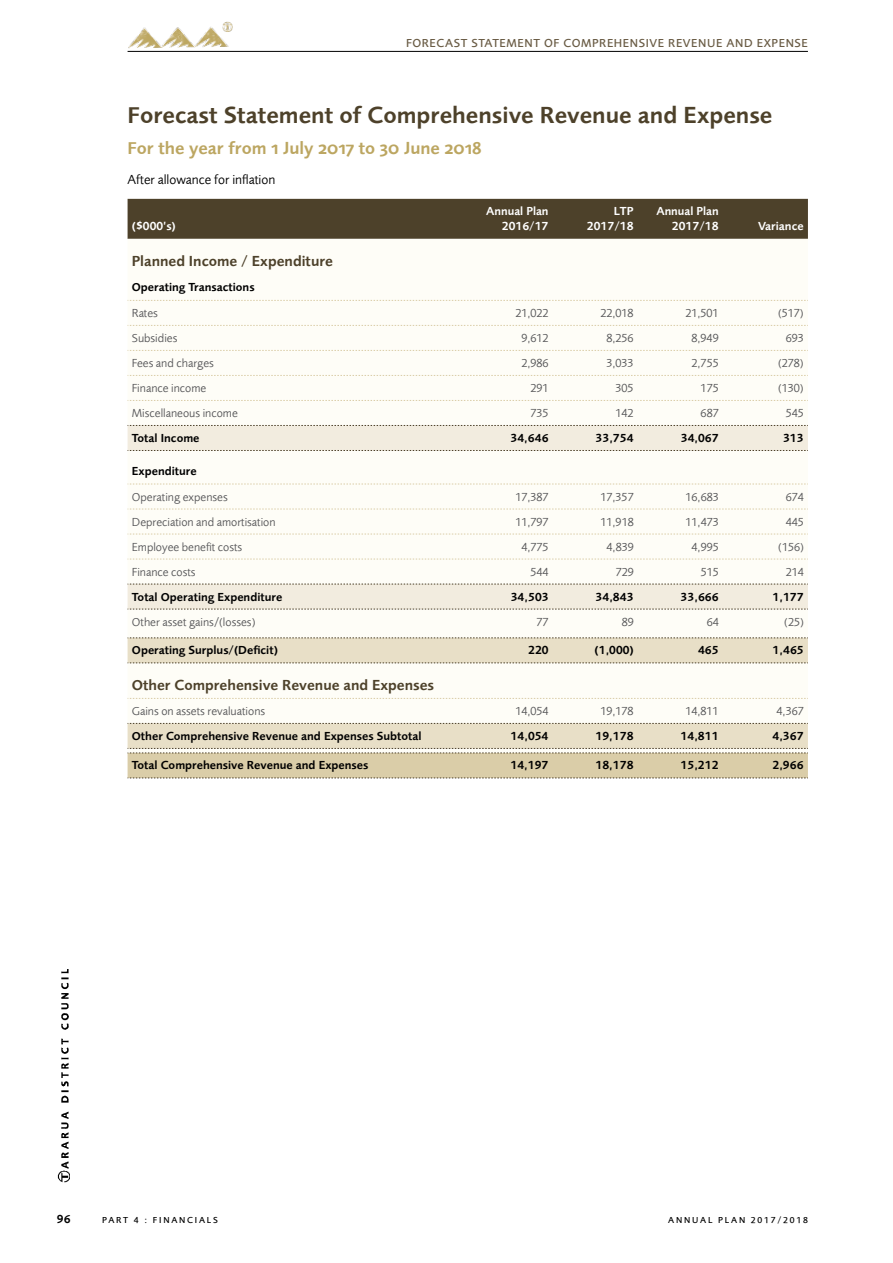
<style>
.page{position:relative;width:893px;height:1263px;background:#fff}
.page>*{position:absolute;margin:0;border:0;box-sizing:border-box;transform-origin:0 0}
.t1{font:600 24px "Foundry Sans";color:#4d412a}
.t2{font:600 18px "Foundry Sans";color:#bca661}
.t3{font:600 15px "Foundry Sans";color:#4d412a}
.t4{font:13.5px "Foundry Sans";color:#000}
.t5{font:12px "Foundry Sans";color:#58585a}
.t6{font:600 12px "Foundry Sans";color:#000}
.t7{font:600 12px/15px "Foundry Sans";color:#fff;text-align:right}
.t8{font:500 12px "Foundry Sans";letter-spacing:.05em;color:#6a5c45}
.t9{font:500 9px "Foundry Sans";letter-spacing:.2em;color:#000}
.s1{font-family:"Foundry Sans Expert"}
</style>
<div class="page">
<img style="left:58px;top:969px;width:12px;height:213px">
<hr style="left:128px;top:51px;width:680px;height:1px;background:#000">
<img style="left:128px;top:21px;width:105px;height:28px">
<div style="left:128px;top:199px;width:680px;height:40px;background:#4d412a"></div>
<svg style="left:128px;top:299px;width:680px;height:339px"></svg>
<svg style="left:468px;top:301px;width:340px;height:337px"></svg>
<svg style="left:128px;top:426px;width:680px;height:183px"></svg>
<svg style="left:128px;top:639px;width:680px;height:109px"></svg>
<svg style="left:128px;top:300px;width:680px;height:1px"></svg>
<svg style="left:128px;top:325px;width:680px;height:1px"></svg>
<svg style="left:128px;top:350px;width:680px;height:1px"></svg>
<svg style="left:128px;top:375px;width:680px;height:1px"></svg>
<svg style="left:128px;top:400px;width:680px;height:1px"></svg>
<svg style="left:128px;top:484px;width:680px;height:1px"></svg>
<svg style="left:128px;top:509px;width:680px;height:1px"></svg>
<svg style="left:128px;top:534px;width:680px;height:1px"></svg>
<svg style="left:128px;top:559px;width:680px;height:1px"></svg>
<svg style="left:128px;top:698px;width:680px;height:1px"></svg>
<svg style="left:128px;top:638px;width:680px;height:1px"></svg>
<svg style="left:128px;top:663px;width:680px;height:1px"></svg>
<svg style="left:128px;top:723px;width:680px;height:1px"></svg>
<svg style="left:128px;top:748px;width:680px;height:31px;background:#d8cdae"></svg>
<svg style="left:128px;top:425px;width:680px;height:1px"></svg>
<svg style="left:128px;top:450px;width:680px;height:1px"></svg>
<svg style="left:128px;top:584px;width:680px;height:1px"></svg>
<svg style="left:128px;top:609px;width:680px;height:1px"></svg>
<p class="t8" style="left:406px;top:36px;width:403px">FORECAST STATEMENT OF COMPREHENSIVE REVENUE AND EXPENSE</p>
<h1 class="t1" style="left:128px;top:101px;width:646px">Forecast Statement of Comprehensive Revenue and Expense</h1>
<h2 class="t2" style="left:128px;top:137px;width:355px">For the year from <span class="s1">1</span> July <span class="s1">2017</span> to <span class="s1">30</span> June <span class="s1">2018</span></h2>
<p class="t4" style="left:128px;top:172px;width:149px">After allowance for inflation</p>
<p class="t7" style="left:132px;top:219px;width:46px">($000’s)</p>
<p class="t7" style="left:486px;top:204px;width:64px">Annual Plan<br>2016/17</p>
<p class="t7" style="left:587px;top:204px;width:48px">LTP<br>2017/18</p>
<p class="t7" style="left:656px;top:204px;width:64px">Annual Plan<br>2017/18</p>
<p class="t7" style="left:758px;top:219px;width:47px">Variance</p>
<p class="t3" style="left:132px;top:252px;width:203px">Planned Income / Expenditure</p>
<p class="t6" style="left:132px;top:280px;width:124px">Operating Transactions</p>
<p class="t5" style="left:132px;top:306px;width:28px">Rates</p>
<p class="t5" style="left:515px;top:306px;width:35px">21,022</p>
<p class="t5" style="left:600px;top:306px;width:35px">22,018</p>
<p class="t5" style="left:685px;top:306px;width:35px">21,501</p>
<p class="t5" style="left:778px;top:306px;width:27px">(517)</p>
<p class="t5" style="left:132px;top:331px;width:47px">Subsidies</p>
<p class="t5" style="left:521px;top:331px;width:29px">9,612</p>
<p class="t5" style="left:606px;top:331px;width:29px">8,256</p>
<p class="t5" style="left:691px;top:331px;width:29px">8,949</p>
<p class="t5" style="left:786px;top:331px;width:20px">693</p>
<p class="t5" style="left:132px;top:356px;width:84px">Fees and charges</p>
<p class="t5" style="left:521px;top:356px;width:29px">2,986</p>
<p class="t5" style="left:606px;top:356px;width:29px">3,033</p>
<p class="t5" style="left:692px;top:356px;width:29px">2,755</p>
<p class="t5" style="left:778px;top:356px;width:27px">(278)</p>
<p class="t5" style="left:132px;top:381px;width:76px">Finance income</p>
<p class="t5" style="left:530px;top:381px;width:20px">291</p>
<p class="t5" style="left:616px;top:381px;width:20px">305</p>
<p class="t5" style="left:701px;top:381px;width:20px">175</p>
<p class="t5" style="left:778px;top:381px;width:27px">(130)</p>
<p class="t5" style="left:132px;top:406px;width:107px">Miscellaneous income</p>
<p class="t5" style="left:531px;top:406px;width:20px">735</p>
<p class="t5" style="left:616px;top:406px;width:20px">142</p>
<p class="t5" style="left:701px;top:406px;width:20px">687</p>
<p class="t5" style="left:786px;top:406px;width:20px">545</p>
<p class="t6" style="left:132px;top:431px;width:69px">Total Income</p>
<p class="t6" style="left:510px;top:431px;width:40px">34,646</p>
<p class="t6" style="left:595px;top:431px;width:40px">33,754</p>
<p class="t6" style="left:681px;top:431px;width:39px">34,067</p>
<p class="t6" style="left:783px;top:431px;width:22px">313</p>
<p class="t6" style="left:132px;top:464px;width:66px">Expenditure</p>
<p class="t5" style="left:132px;top:489px;width:97px">Operating expenses</p>
<p class="t5" style="left:515px;top:489px;width:35px">17,387</p>
<p class="t5" style="left:600px;top:489px;width:35px">17,357</p>
<p class="t5" style="left:686px;top:489px;width:35px">16,683</p>
<p class="t5" style="left:786px;top:489px;width:20px">674</p>
<p class="t5" style="left:132px;top:514px;width:145px">Depreciation and amortisation</p>
<p class="t5" style="left:515px;top:514px;width:35px">11,797</p>
<p class="t5" style="left:601px;top:514px;width:35px">11,918</p>
<p class="t5" style="left:686px;top:514px;width:35px">11,473</p>
<p class="t5" style="left:786px;top:514px;width:20px">445</p>
<p class="t5" style="left:132px;top:539px;width:112px">Employee benefit costs</p>
<p class="t5" style="left:521px;top:539px;width:29px">4,775</p>
<p class="t5" style="left:607px;top:539px;width:29px">4,839</p>
<p class="t5" style="left:692px;top:539px;width:29px">4,995</p>
<p class="t5" style="left:778px;top:539px;width:27px">(156)</p>
<p class="t5" style="left:132px;top:564px;width:65px">Finance costs</p>
<p class="t5" style="left:531px;top:564px;width:20px">544</p>
<p class="t5" style="left:616px;top:564px;width:20px">729</p>
<p class="t5" style="left:701px;top:564px;width:20px">515</p>
<p class="t5" style="left:786px;top:564px;width:20px">214</p>
<p class="t6" style="left:132px;top:589px;width:152px">Total Operating Expenditure</p>
<p class="t6" style="left:511px;top:589px;width:39px">34,503</p>
<p class="t6" style="left:596px;top:589px;width:40px">34,843</p>
<p class="t6" style="left:681px;top:589px;width:40px">33,666</p>
<p class="t6" style="left:773px;top:589px;width:33px">1,177</p>
<p class="t5" style="left:132px;top:614px;width:125px">Other asset gains/(losses)</p>
<p class="t5" style="left:537px;top:614px;width:14px">77</p>
<p class="t5" style="left:622px;top:614px;width:14px">89</p>
<p class="t5" style="left:707px;top:614px;width:14px">64</p>
<p class="t5" style="left:784px;top:614px;width:21px">(25)</p>
<p class="t6" style="left:132px;top:643px;width:148px">Operating Surplus/(Deficit)</p>
<p class="t6" style="left:528px;top:643px;width:22px">220</p>
<p class="t6" style="left:595px;top:643px;width:41px">(1,000)</p>
<p class="t6" style="left:698px;top:643px;width:22px">465</p>
<p class="t6" style="left:773px;top:643px;width:33px">1,465</p>
<p class="t3" style="left:132px;top:676px;width:304px">Other Comprehensive Revenue and Expenses</p>
<p class="t5" style="left:132px;top:704px;width:135px">Gains on assets revaluations</p>
<p class="t5" style="left:515px;top:704px;width:35px">14,054</p>
<p class="t5" style="left:600px;top:704px;width:35px">19,178</p>
<p class="t5" style="left:685px;top:704px;width:35px">14,811</p>
<p class="t5" style="left:777px;top:704px;width:29px">4,367</p>
<p class="t6" style="left:132px;top:729px;width:291px">Other Comprehensive Revenue and Expenses Subtotal</p>
<p class="t6" style="left:511px;top:729px;width:39px">14,054</p>
<p class="t6" style="left:595px;top:729px;width:40px">19,178</p>
<p class="t6" style="left:680px;top:729px;width:40px">14,811</p>
<p class="t6" style="left:772px;top:729px;width:33px">4,367</p>
<p class="t6" style="left:132px;top:758px;width:238px">Total Comprehensive Revenue and Expenses</p>
<p class="t6" style="left:510px;top:758px;width:40px">14,197</p>
<p class="t6" style="left:595px;top:758px;width:40px">18,178</p>
<p class="t6" style="left:680px;top:758px;width:40px">15,212</p>
<p class="t6" style="left:772px;top:758px;width:33px">2,966</p>
<p class="t6" style="left:57px;top:1212px;width:15px">96</p>
<p class="t9" style="left:102px;top:1215px;width:117px">PART 4 : FINANCIALS</p>
<p class="t9" style="left:668px;top:1215px;width:141px">ANNUAL PLAN 2017/2018</p>
</div>
